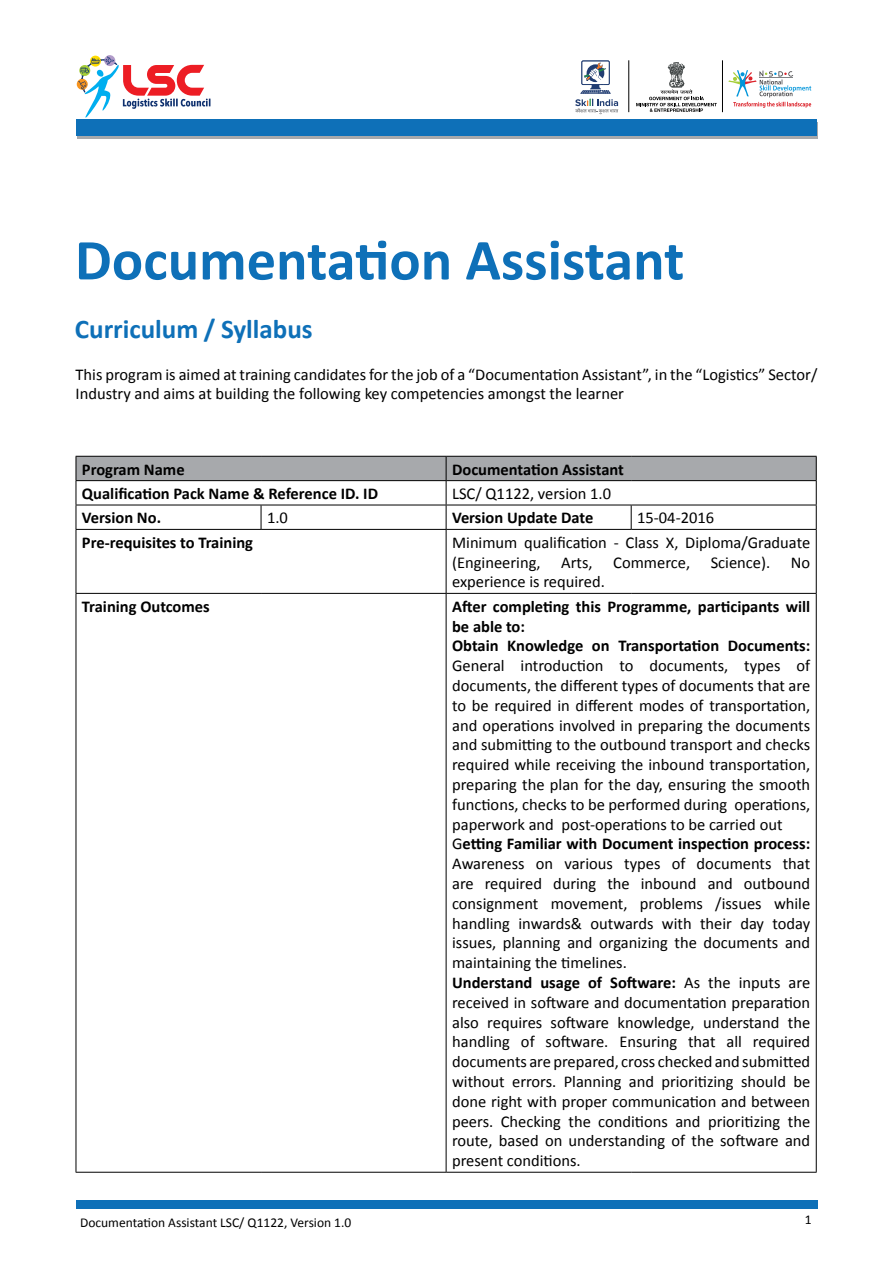
<style>
.page{position:relative;width:893px;height:1263px;background:#fff}
.page>*{position:absolute;margin:0;border:0;box-sizing:border-box;transform-origin:0 0}
.t1{font:700 58.5px "Calibri";color:#0e70b8}
.t2{font:700 27px "Calibri";color:#0e70b8}
.t3{font:16.5px/19.8px "Calibri";color:#000}
.t4{font:700 16.5px/19.8px "Calibri";color:#000}
.t5{font:13.5px "Calibri";color:#000}
.s1{font-weight:700}
</style>
<div class="page">
<div style="left:76px;top:1200px;width:741px;height:9px;background:#0e70b8"></div>
<div style="left:77px;top:122px;width:741px;height:16px;background:#a7a9ac"></div>
<div style="left:76px;top:119px;width:741px;height:17px;background:#0e70b8"></div>
<svg style="left:78px;top:56px;width:132px;height:62px"></svg>
<svg style="left:575px;top:60px;width:43px;height:54px"></svg>
<svg style="left:636px;top:62px;width:81px;height:50px"></svg>
<svg style="left:728px;top:70px;width:83px;height:38px"></svg>
<hr style="left:722px;top:60px;width:1px;height:52px;background:#000">
<hr style="left:628px;top:60px;width:1px;height:52px;background:#000">
<svg style="left:76px;top:456px;width:741px;height:73px"></svg>
<hr style="left:76px;top:529px;width:185px;height:1px;background:#000">
<hr style="left:76px;top:530px;width:1px;height:63px;background:#000">
<hr style="left:261px;top:529px;width:185px;height:1px;background:#000">
<hr style="left:446px;top:529px;width:185px;height:1px;background:#000">
<hr style="left:446px;top:530px;width:1px;height:63px;background:#000">
<hr style="left:631px;top:529px;width:186px;height:1px;background:#000">
<hr style="left:816px;top:530px;width:1px;height:63px;background:#000">
<hr style="left:76px;top:593px;width:185px;height:1px;background:#000">
<hr style="left:76px;top:594px;width:1px;height:578px;background:#000">
<hr style="left:261px;top:593px;width:185px;height:1px;background:#000">
<hr style="left:446px;top:593px;width:185px;height:1px;background:#000">
<hr style="left:446px;top:594px;width:1px;height:578px;background:#000">
<hr style="left:631px;top:593px;width:186px;height:1px;background:#000">
<hr style="left:816px;top:594px;width:1px;height:578px;background:#000">
<hr style="left:76px;top:1172px;width:185px;height:1px;background:#000">
<hr style="left:261px;top:1172px;width:185px;height:1px;background:#000">
<hr style="left:446px;top:1172px;width:185px;height:1px;background:#000">
<hr style="left:631px;top:1172px;width:186px;height:1px;background:#000">
<h1 class="t1" style="left:75px;top:223px;width:611px">Documentation Assistant</h1>
<h2 class="t2" style="left:75px;top:312px;width:239px">Curriculum / Syllabus</h2>
<p class="t3" style="left:76px;top:364px;width:743px">This program is aimed at training candidates for the job of a “Documentation Assistant”, in the “Logistics” Sector/<br>Industry and aims at building the following key competencies amongst the learner</p>
<p class="t4" style="left:82px;top:459px;width:104px">Program Name</p>
<p class="t4" style="left:452px;top:459px;width:173px">Documentation Assistant</p>
<p class="t4" style="left:82px;top:484px;width:298px">Qualification Pack Name &amp; Reference ID. ID</p>
<p class="t3" style="left:452px;top:484px;width:160px">LSC/ Q1122, version 1.0</p>
<p class="t4" style="left:82px;top:508px;width:81px">Version No.</p>
<p class="t3" style="left:267px;top:508px;width:22px">1.0</p>
<p class="t4" style="left:452px;top:508px;width:143px">Version Update Date</p>
<p class="t3" style="left:637px;top:508px;width:79px">15-04-2016</p>
<p class="t4" style="left:82px;top:532px;width:173px">Pre-requisites to Training</p>
<p class="t3" style="left:452px;top:532px;width:360px;text-align:justify">Minimum qualification - Class X, Diploma/Graduate (Engineering, Arts, Commerce, Science). No experience is required.</p>
<p class="t4" style="left:82px;top:596px;width:129px">Training Outcomes</p>
<p class="t4" style="left:452px;top:596px;width:360px">After completing this Programme, participants will be able to:<br>Obtain Knowledge on Transportation Documents:</p>
<p class="t3" style="left:452px;top:656px;width:360px">General introduction to documents, types of documents, the different types of documents that are to be required in different modes of transportation, and operations involved in preparing the documents and submitting to the outbound transport and checks required while receiving the inbound transportation, preparing the plan for the day, ensuring the smooth functions, checks to be performed during operations, paperwork and post-operations to be carried out G<span class="s1">etting Familiar with Document inspection process:<br></span>Awareness on various types of documents that are required during the inbound and outbound consignment movement, problems /issues while handling inwards&amp; outwards with their day today issues, planning and organizing the documents and maintaining the timelines.<br><span class="s1">Understand usage of Software:</span> As the inputs are received in software and documentation preparation also requires software knowledge, understand the handling of software. Ensuring that all required documents are prepared, cross checked and submitted without errors. Planning and prioritizing should be done right with proper communication and between peers. Checking the conditions and prioritizing the route, based on understanding of the software and present conditions.</p>
<p class="t5" style="left:80px;top:1214px;width:273px">Documentation Assistant LSC/ Q1122, Version 1.0</p>
<p class="t5" style="left:805px;top:1211px;width:8px">1</p>
</div>
